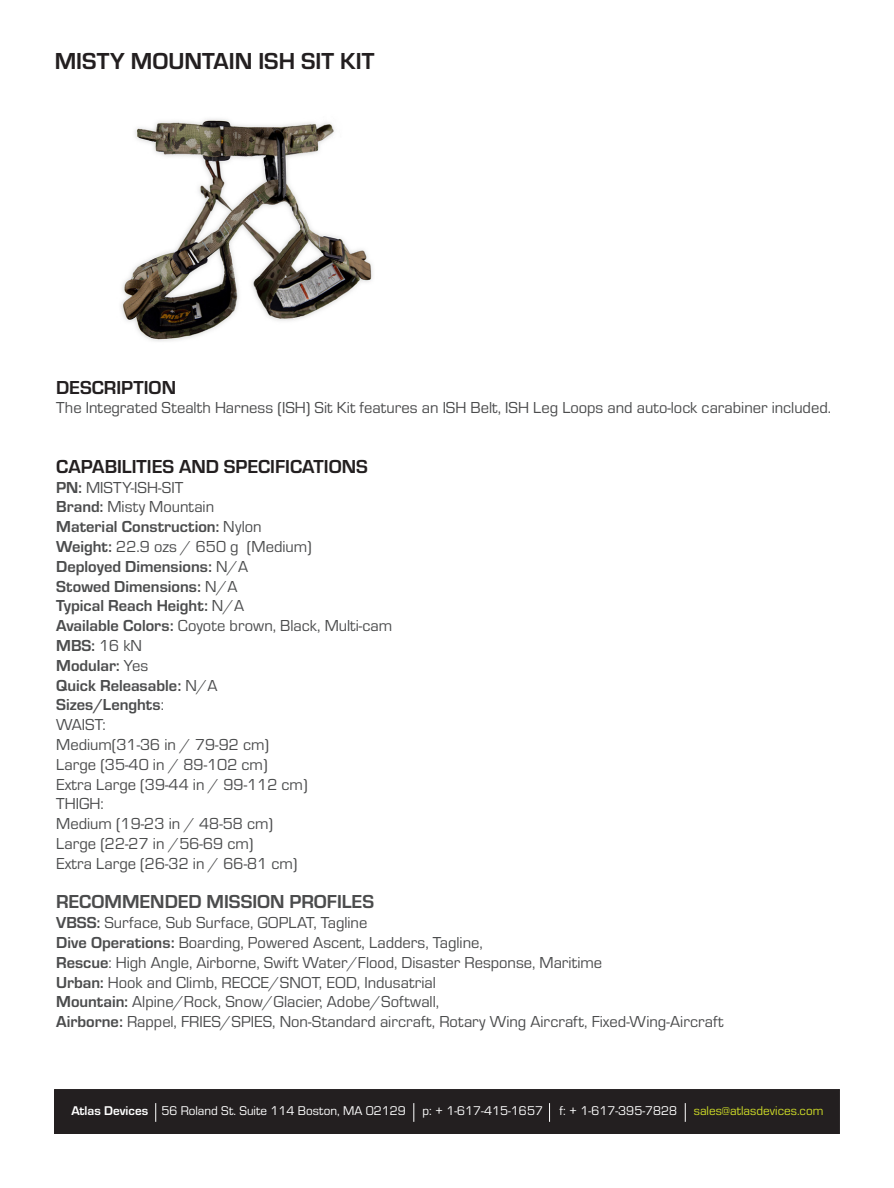
<style>
.page{position:relative;width:894px;height:1188px;background:#fff}
.page>*{position:absolute;margin:0;border:0;box-sizing:border-box;transform-origin:0 0}
.t1{font:700 24px "Eurostile";color:#231f20}
.t2{font:700 19.5px "Eurostile";color:#231f20}
.t3{font:700 19.5px "Eurostile";color:#4b4c4d}
.Overview_Text{font:16.5px/19.8px "Eurostile";color:#4b4c4d}
.Overview_Text-2{font:700 16.5px "Eurostile";color:#4b4c4d}
.t4{font:13.2px "Eurostile";color:#fff}
.t5{font:13.2px "Eurostile";color:#cfdd27}
.s1{font-weight:700}
.s2{font-weight:400}
.s3{color:#fff}
</style>
<div class="page">
<div style="left:55px;top:1090px;width:783px;height:43px;background:#231f20"></div>
<div style="left:54px;top:1089px;width:785px;height:45px;border:2px solid #231f20"></div>
<svg style="left:155px;top:1103px;width:1px;height:19px"></svg>
<svg style="left:413px;top:1103px;width:1px;height:19px"></svg>
<svg style="left:549px;top:1103px;width:1px;height:19px"></svg>
<svg style="left:684px;top:1103px;width:1px;height:19px"></svg>
<img style="left:121px;top:119px;width:252px;height:223px">
<p class="t1" style="left:55px;top:43px;width:321px">MISTY MOUNTAIN ISH SIT KIT</p>
<p class="t2" style="left:56px;top:373px;width:121px">DESCRIPTION</p>
<p class="Overview_Text" style="left:56px;top:397px;width:776px">The Integrated Stealth Harness (ISH) Sit Kit features an ISH Belt, ISH Leg Loops and auto-lock carabiner included.</p>
<p class="t2" style="left:56px;top:452px;width:313px">CAPABILITIES AND SPECIFICATIONS</p>
<p class="Overview_Text" style="left:56px;top:477px;width:129px"><span class="s1">PN:</span> MISTY-ISH-SIT</p>
<p class="Overview_Text" style="left:56px;top:496px;width:159px"><span class="s1">Brand:</span> Misty Mountain</p>
<p class="Overview_Text-2" style="left:56px;top:515px;width:207px">Material Construction: <span class="s2">Nylon</span></p>
<p class="Overview_Text" style="left:56px;top:536px;width:257px"><span class="s1">Weight:</span> 22.9 ozs / 650 g (Medium)</p>
<p class="Overview_Text-2" style="left:56px;top:554px;width:193px">Deployed Dimensions: <span class="s2">N/A</span></p>
<p class="Overview_Text-2" style="left:56px;top:574px;width:183px">Stowed Dimensions: <span class="s2">N/A</span></p>
<p class="Overview_Text-2" style="left:56px;top:594px;width:189px">Typical Reach Height: <span class="s2">N/A</span></p>
<p class="Overview_Text" style="left:56px;top:615px;width:337px"><span class="s1">Available Colors:</span> Coyote brown, Black, Multi-cam</p>
<p class="Overview_Text-2" style="left:56px;top:634px;width:87px">MBS: <span class="s2">16 kN</span></p>
<p class="Overview_Text-2" style="left:56px;top:653px;width:93px">Modular: <span class="s2">Yes</span></p>
<p class="Overview_Text-2" style="left:56px;top:673px;width:163px">Quick Releasable: <span class="s2">N/A</span></p>
<p class="Overview_Text-2" style="left:56px;top:693px;width:109px">Sizes/Lenghts<span class="s2">:</span></p>
<p class="Overview_Text" style="left:56px;top:714px;width:253px">WAIST:<br>Medium(31-36 in / 79-92 cm)<br>Large (35-40 in / 89-102 cm)<br>Extra Large (39-44 in / 99-112 cm)<br>THIGH:<br>Medium (19-23 in / 48-58 cm)<br>Large (22-27 in /56-69 cm)<br>Extra Large (26-32 in / 66-81 cm)</p>
<p class="t3" style="left:56px;top:888px;width:319px">RECOMMENDED MISSION PROFILES</p>
<p class="Overview_Text" style="left:56px;top:912px;width:312px"><span class="s1">VBSS:</span> Surface, Sub Surface, GOPLAT, Tagline</p>
<p class="Overview_Text" style="left:56px;top:932px;width:428px"><span class="s1">Dive Operations:</span> Boarding, Powered Ascent, Ladders, Tagline,</p>
<p class="Overview_Text" style="left:56px;top:952px;width:547px"><span class="s1">Rescue</span>: High Angle, Airborne, Swift Water/Flood, Disaster Response, Maritime</p>
<p class="Overview_Text" style="left:56px;top:972px;width:381px"><span class="s1">Urban:</span> Hook and Climb, RECCE/SNOT, EOD, Indusatrial</p>
<p class="Overview_Text" style="left:56px;top:991px;width:384px"><span class="s1">Mountain:</span> Alpine/Rock, Snow/Glacier, Adobe/Softwall,</p>
<p class="Overview_Text" style="left:56px;top:1011px;width:668px"><span class="s1">Airborne:</span> Rappel, FRIES/SPIES, Non-Standard aircraft, Rotary Wing Aircraft, Fixed-Wing-Aircraft</p>
<p class="t4" style="left:71px;top:1102px;width:336px"><span class="s1">Atlas Devices</span> 56 Roland St. Suite 114 Boston, MA 02129</p>
<p class="t4" style="left:422px;top:1102px;width:122px">p: + 1-617-415-1657</p>
<p class="t5" style="left:559px;top:1102px;width:265px"><span class="s3">f: + 1-617-395-7828</span> sales@atlasdevices.com</p>
</div>
